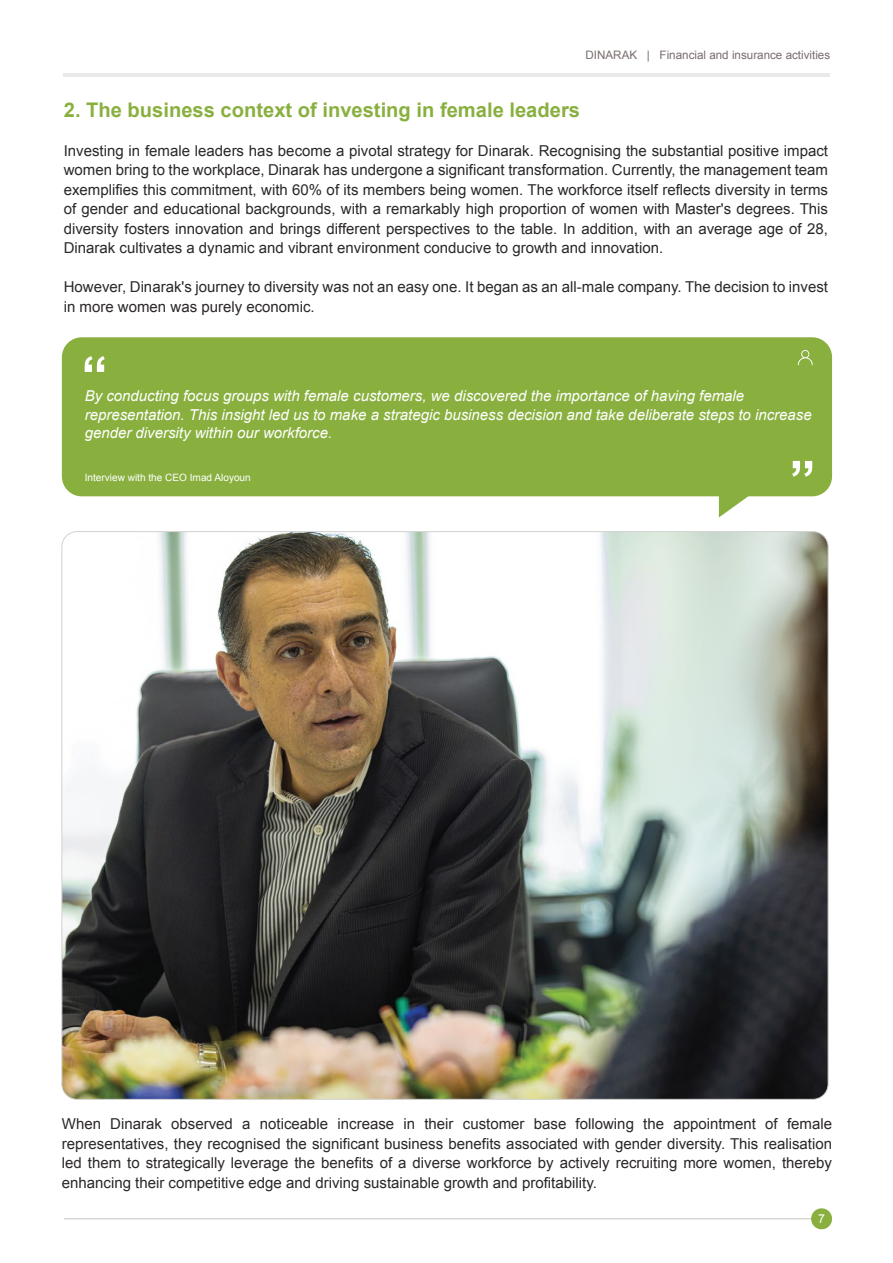
<style>
.page{position:relative;width:893px;height:1263px;background:#fff}
.page>*{position:absolute;margin:0;border:0;box-sizing:border-box;transform-origin:0 0}
.t1{font:700 20.1px "Arial";color:#89b03f}
.t2{font:15px/19.5px "Arial";color:#2b2728;text-align:justify}
.t3{font:italic 15px/18.3px "Arial";color:#fff}
.t4{font:12.3px "Arial";color:#fff}
.t5{font:11.7px "Arial";color:#776e6c}
.t6{font:10.05px "Arial";color:#fff}
</style>
<div class="page">
<img style="left:62px;top:532px;width:766px;height:567px">
<hr style="left:64px;top:1218px;width:765px;height:1px;background:#c6c5c4">
<hr style="left:63px;top:73px;width:767px;height:4px;background:#e9e9e9">
<div style="left:811px;top:1208px;width:21px;height:21px;background:#89b03f;border-radius:10px"></div>
<svg style="left:62px;top:337px;width:770px;height:180px;background:#96b955"></svg>
<svg style="left:85px;top:356px;width:20px;height:16px"></svg>
<svg style="left:792px;top:461px;width:20px;height:16px"></svg>
<svg style="left:798px;top:350px;width:15px;height:15px"></svg>
<p class="t5" style="left:585px;top:48px;width:246px">DINARAK | Financial and insurance activities</p>
<h1 class="t1" style="left:64px;top:97px;width:518px">2. The business context of investing in female leaders</h1>
<p class="t2" style="left:64px;top:141px;width:766px">Investing in female leaders has become a pivotal strategy for Dinarak. Recognising the substantial positive impact women bring to the workplace, Dinarak has undergone a significant transformation. Currently, the management team exemplifies this commitment, with 60% of its members being women. The workforce itself reflects diversity in terms of gender and educational backgrounds, with a remarkably high proportion of women with Master's degrees. This diversity fosters innovation and brings different perspectives to the table. In addition, with an average age of 28, Dinarak cultivates a dynamic and vibrant environment conducive to growth and innovation.</p>
<p class="t2" style="left:64px;top:278px;width:766px">However, Dinarak's journey to diversity was not an easy one. It began as an all-male company. The decision to invest in more women was purely economic.</p>
<p class="t3" style="left:85px;top:387px;width:729px">By conducting focus groups with female customers, we discovered the importance of having female representation. This insight led us to make a strategic business decision and take deliberate steps to increase gender diversity within our workforce.</p>
<p class="t6" style="left:85px;top:471px;width:168px">Interview with the CEO Imad Aloyoun</p>
<p class="t2" style="left:62px;top:1114px;width:772px">When Dinarak observed a noticeable increase in their customer base following the appointment of female representatives, they recognised the significant business benefits associated with gender diversity. This realisation led them to strategically leverage the benefits of a diverse workforce by actively recruiting more women, thereby enhancing their competitive edge and driving sustainable growth and profitability.</p>
<p class="t4" style="left:818px;top:1211px;width:8px">7</p>
</div>
